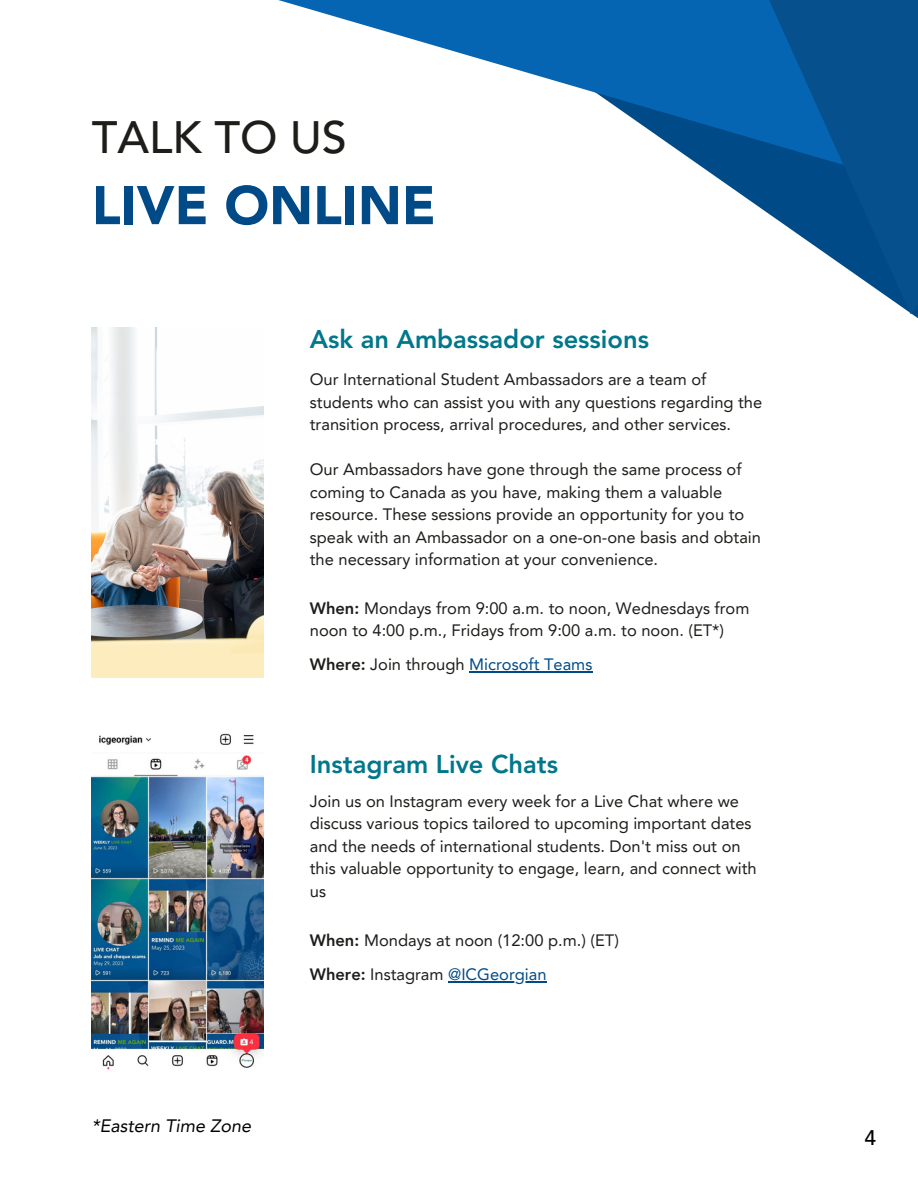
<style>
.page{position:relative;width:918px;height:1188px;background:#fff}
.page>*{position:absolute;margin:0;border:0;box-sizing:border-box;transform-origin:0 0}
.t1{font:900 53.85px "Avenir LT Std";color:#004b87}
.t2{font:500 45px "Avenir LT Std";color:#1e1d1a}
.t3{font:800 25.5px "Avenir LT Std";color:#00778b}
.t4{font:500 21px "Avenir LT Std";color:#000}
.t5{font:italic 18px "Avenir LT Pro";color:#000}
.t6{font:16.5px/22.5px "Avenir LT Pro";color:#1e1d1a}
.t7{font:16.5px "Avenir LT Pro";color:#004b87}
.s1{font-weight:800}
.s2{font-weight:800;color:#1e1d1a}
.s3{color:#1e1d1a}
</style>
<div class="page">
<img style="left:92px;top:327px;width:172px;height:350px">
<img style="left:92px;top:733px;width:172px;height:337px">
<hr style="left:469px;top:672px;width:123px;height:1px;background:#004b87">
<hr style="left:448px;top:981px;width:99px;height:1px;background:#004b87">
<svg style="left:278px;top:0;width:313px;height:92px"></svg>
<svg style="left:591px;top:0;width:327px;height:315px"></svg>
<p class="t2" style="left:92px;top:119px;width:257px">TALK TO US</p>
<p class="t1" style="left:92px;top:183px;width:345px">LIVE ONLINE</p>
<p class="t3" style="left:310px;top:329px;width:341px">Ask an Ambassador sessions</p>
<p class="t6" style="left:310px;top:370px;width:454px">Our International Student Ambassadors are a team of students who can assist you with any questions regarding the transition process, arrival procedures, and other services.</p>
<p class="t6" style="left:310px;top:460px;width:453px">Our Ambassadors have gone through the same process of coming to Canada as you have, making them a valuable resource. These sessions provide an opportunity for you to speak with an Ambassador on a one-on-one basis and obtain the necessary information at your convenience.</p>
<p class="t6" style="left:310px;top:598px;width:441px"><span class="s1">When:</span> Mondays from 9:00 a.m. to noon, Wednesdays from noon to 4:00 p.m., Fridays from 9:00 a.m. to noon. (ET*)</p>
<p class="t7" style="left:310px;top:658px;width:284px"><span class="s2">Where:</span> <span class="s3">Join through</span> Microsoft Teams</p>
<p class="t3" style="left:310px;top:754px;width:250px">Instagram Live Chats</p>
<p class="t6" style="left:310px;top:791px;width:448px">Join us on Instagram every week for a Live Chat where we discuss various topics tailored to upcoming important dates and the needs of international students. Don't miss out on this valuable opportunity to engage, learn, and connect with us</p>
<p class="t5" style="left:92px;top:1119px;width:161px">*Eastern Time Zone</p>
<p class="t6" style="left:310px;top:930px;width:311px"><span class="s1">When:</span> Mondays at noon (12:00 p.m.) (ET)</p>
<p class="t7" style="left:310px;top:968px;width:238px"><span class="s2">Where:</span> <span class="s3">Instagram</span> @ICGeorgian</p>
<p class="t4" style="left:865px;top:1129px;width:13px">4</p>
</div>
